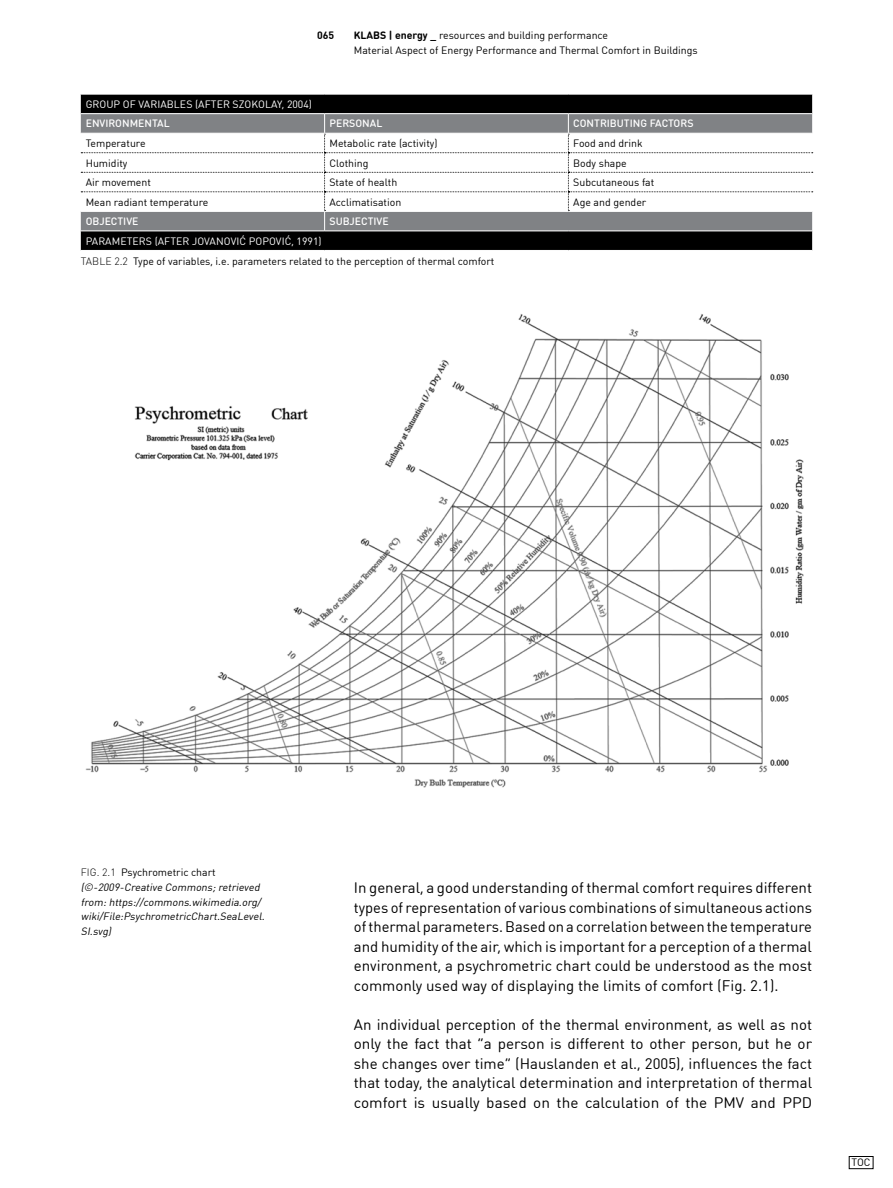
<style>
.page{position:relative;width:893px;height:1188px;background:#fff}
.page>*{position:absolute;margin:0;border:0;box-sizing:border-box;transform-origin:0 0}
.BODY_Normal{font:15px/19.5px "DIN Round Pro";color:#000;text-align:justify}
.TABLE_Body_-_Left{font:10.5px/14.7px "DIN Round Pro";color:#000}
.t1{font:italic 10.5px/14.7px "DIN Round Pro";color:#000}
.TABLE_Title_-_Left{font:10.5px "DIN Round Pro";letter-spacing:.005em;color:#fff}
.TABLE_Heading_White{font:500 10.5px "DIN Round Pro";color:#fff}
.t2{font:300 10.5px "DIN Round Pro";color:#000}
.t3{font:700 10.5px "DIN Round Pro";color:#000}
.s1{font-weight:700}
.s2{font-weight:300}
.s3{font-weight:300;font-style:normal}
.s4{font-style:normal}
</style>
<div class="page">
<div style="left:81px;top:95px;width:731px;height:155px;background:#000"></div>
<svg style="left:81px;top:114px;width:732px;height:117px"></svg>
<hr style="left:81px;top:113px;width:244px;height:1px;background:#fff">
<hr style="left:325px;top:113px;width:243px;height:1px;background:#fff">
<hr style="left:568px;top:113px;width:244px;height:1px;background:#fff">
<hr style="left:81px;top:133px;width:244px;height:1px;background:#fff">
<hr style="left:325px;top:133px;width:243px;height:1px;background:#fff">
<hr style="left:568px;top:133px;width:244px;height:1px;background:#fff">
<hr style="left:81px;top:211px;width:244px;height:1px;background:#fff">
<hr style="left:325px;top:211px;width:243px;height:1px;background:#fff">
<hr style="left:568px;top:211px;width:244px;height:1px;background:#fff">
<hr style="left:81px;top:231px;width:244px;height:1px;background:#fff">
<hr style="left:325px;top:231px;width:243px;height:1px;background:#fff">
<hr style="left:568px;top:231px;width:244px;height:1px;background:#fff">
<img style="left:85px;top:314px;width:719px;height:474px">
<div style="left:849px;top:1156px;width:24px;height:13px;border:1px solid #000"></div>
<p class="t3" style="left:317px;top:27px;width:19px">065</p>
<p class="TABLE_Body_-_Left" style="left:354px;top:27px;width:345px"><span class="s1">KLABS | energy _</span> resources and building performance<br>Material Aspect of Energy Performance and Thermal Comfort in Buildings</p>
<p class="TABLE_Title_-_Left" style="left:86px;top:96px;width:228px">GROUP OF VARIABLES (AFTER SZOKOLAY, 2004)</p>
<p class="TABLE_Heading_White" style="left:86px;top:116px;width:86px">ENVIRONMENTAL</p>
<p class="TABLE_Heading_White" style="left:329px;top:116px;width:54px">PERSONAL</p>
<p class="TABLE_Heading_White" style="left:573px;top:116px;width:122px">CONTRIBUTING FACTORS</p>
<p class="TABLE_Body_-_Left" style="left:86px;top:135px;width:61px">Temperature</p>
<p class="TABLE_Body_-_Left" style="left:329px;top:135px;width:110px">Metabolic rate (activity)</p>
<p class="TABLE_Body_-_Left" style="left:573px;top:135px;width:71px">Food and drink</p>
<p class="TABLE_Body_-_Left" style="left:86px;top:155px;width:43px">Humidity</p>
<p class="TABLE_Body_-_Left" style="left:329px;top:155px;width:41px">Clothing</p>
<p class="TABLE_Body_-_Left" style="left:573px;top:155px;width:55px">Body shape</p>
<p class="TABLE_Body_-_Left" style="left:86px;top:174px;width:67px">Air movement</p>
<p class="TABLE_Body_-_Left" style="left:329px;top:174px;width:69px">State of health</p>
<p class="TABLE_Body_-_Left" style="left:573px;top:174px;width:82px">Subcutaneous fat</p>
<p class="TABLE_Body_-_Left" style="left:86px;top:194px;width:124px">Mean radiant temperature</p>
<p class="TABLE_Body_-_Left" style="left:329px;top:194px;width:73px">Acclimatisation</p>
<p class="TABLE_Body_-_Left" style="left:573px;top:194px;width:75px">Age and gender</p>
<p class="TABLE_Heading_White" style="left:86px;top:213px;width:54px">OBJECTIVE</p>
<p class="TABLE_Heading_White" style="left:329px;top:213px;width:61px">SUBJECTIVE</p>
<p class="TABLE_Title_-_Left" style="left:86px;top:233px;width:237px">PARAMETERS (AFTER JOVANOVIĆ POPOVIĆ, 1991)</p>
<p class="t2" style="left:81px;top:254px;width:13px">Table</p>
<p class="TABLE_Body_-_Left" style="left:114px;top:254px;width:381px"><span class="s2">2.2</span> Type of variables, i.e. parameters related to the perception of thermal comfort</p>
<p class="t1" style="left:81px;top:865px;width:188px"><span class="s3">Fig. 2.1</span> <span class="s4">Psychrometric chart </span>(©-2009-Creative Commons;retrieved from:https://commons.wikimedia.org/ wiki/File:PsychrometricChart.SeaLevel.<br>SI.svg)</p>
<p class="BODY_Normal" style="left:354px;top:877px;width:460px">In general, a good understanding of thermal comfort requires different types of representation of various combinations of simultaneous actions of thermal parameters. Based on a correlation between the temperature and humidity of the air, which is important for a perception of a thermal environment, a psychrometric chart could be understood as the most commonly used way of displaying the limits of comfort (Fig. 2.1).</p>
<p class="BODY_Normal" style="left:354px;top:1014px;width:460px">An individual perception of the thermal environment, as well as not only the fact that “a person is different to other person, but he or she changes over time” (Hauslanden et al., 2005), influences the fact that today, the analytical determination and interpretation of thermal comfort is usually based on the calculation of the PMV and PPD</p>
<p class="TABLE_Body_-_Left" style="left:852px;top:1155px;width:21px">TOC</p>
</div>
